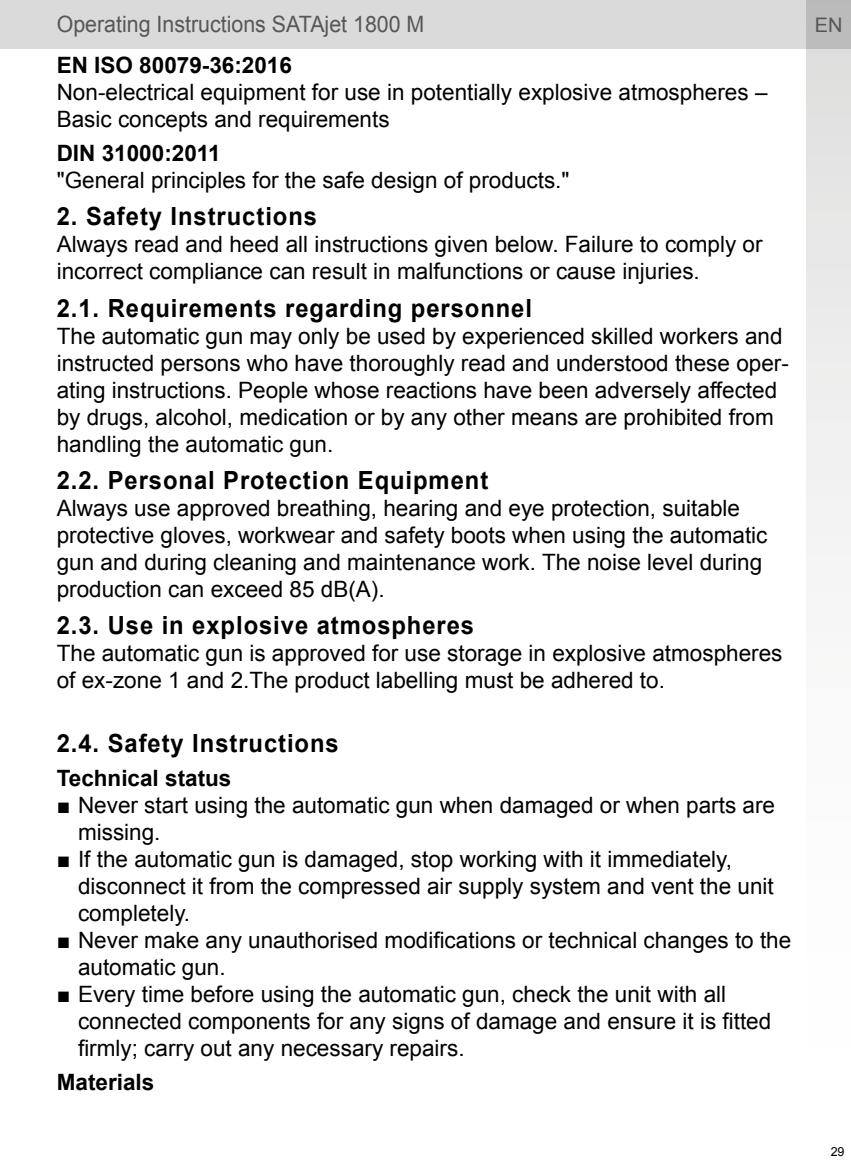
<style>
.page{position:relative;width:851px;height:1170px;background:#fff}
.page>*{position:absolute;margin:0;border:0;box-sizing:border-box;transform-origin:0 0}
.t1{font:700 25px "Arial";letter-spacing:.04em;color:#000;scale:.95 1}
.t2{font:22.5px/27px "Arial";color:#000}
.t3{font:700 22.5px "Arial";color:#000}
.t4{font:22.5px "Arial";color:#575756;scale:.95 1}
.t5{font:20px "Arial";color:#575756}
.t6{font:12.5px "Arial";color:#000}
</style>
<div class="page">
<div style="left:0;top:0;width:850px;height:49px;background:#dadada"></div>
<svg style="left:806px;top:0;width:44px;height:555px"></svg>
<p class="t4" style="left:57px;top:10px;width:388px">Operating Instructions SATAjet 1800 M</p>
<p class="t5" style="left:814px;top:11px;width:29px">EN</p>
<p class="t3" style="left:57px;top:50px;width:237px">EN ISO 80079-36:2016</p>
<p class="t2" style="left:57px;top:79px;width:712px">Non-electrical equipment for use in potentially explosive atmospheres –<br>Basic concepts and requirements</p>
<p class="t3" style="left:57px;top:138px;width:165px">DIN 31000:2011</p>
<p class="t2" style="left:57px;top:167px;width:514px">"General principles for the safe design of products."</p>
<p class="t1" style="left:57px;top:200px;width:275px">2. Safety Instructions</p>
<p class="t2" style="left:57px;top:231px;width:707px">Always read and heed all instructions given below. Failure to comply or incorrect compliance can result in malfunctions or cause injuries.</p>
<p class="t1" style="left:57px;top:291px;width:502px">2.1. Requirements regarding personnel</p>
<p class="t2" style="left:57px;top:322px;width:733px">The automatic gun may only be used by experienced skilled workers and instructed persons who have thoroughly read and understood these oper&shy;ating instructions. People whose reactions have been adversely affected by drugs, alcohol, medication or by any other means are prohibited from handling the automatic gun.</p>
<p class="t1" style="left:57px;top:463px;width:455px">2.2. Personal Protection Equipment</p>
<p class="t2" style="left:57px;top:494px;width:712px">Always use approved breathing, hearing and eye protection, suitable protective gloves, workwear and safety boots when using the automatic gun and during cleaning and maintenance work. The noise level during production can exceed 85 dB(A).</p>
<p class="t1" style="left:57px;top:608px;width:441px">2.3. Use in explosive atmospheres</p>
<p class="t2" style="left:57px;top:639px;width:727px">The automatic gun is approved for use storage in explosive atmospheres of ex-zone 1 and 2.The product labelling must be adhered to.</p>
<p class="t1" style="left:57px;top:726px;width:298px">2.4. Safety Instructions</p>
<p class="t3" style="left:57px;top:763px;width:176px">Technical status</p>
<p class="t2" style="left:78px;top:792px;width:698px;text-indent:-21px">■ Never start using the automatic gun when damaged or when parts are missing.</p>
<p class="t2" style="left:78px;top:846px;width:697px;text-indent:-21px">■ If the automatic gun is damaged, stop working with it immediately, disconnect it from the compressed air supply system and vent the unit completely.</p>
<p class="t2" style="left:78px;top:927px;width:714px;text-indent:-21px">■ Never make any unauthorised modifications or technical changes to the automatic gun.</p>
<p class="t2" style="left:78px;top:981px;width:694px;text-indent:-21px">■ Every time before using the automatic gun, check the unit with all connected components for any signs of damage and ensure it is fitted firmly; carry out any necessary repairs.</p>
<p class="t3" style="left:57px;top:1067px;width:99px">Materials</p>
<p class="t6" style="left:830px;top:1143px;width:15px">29</p>
</div>
